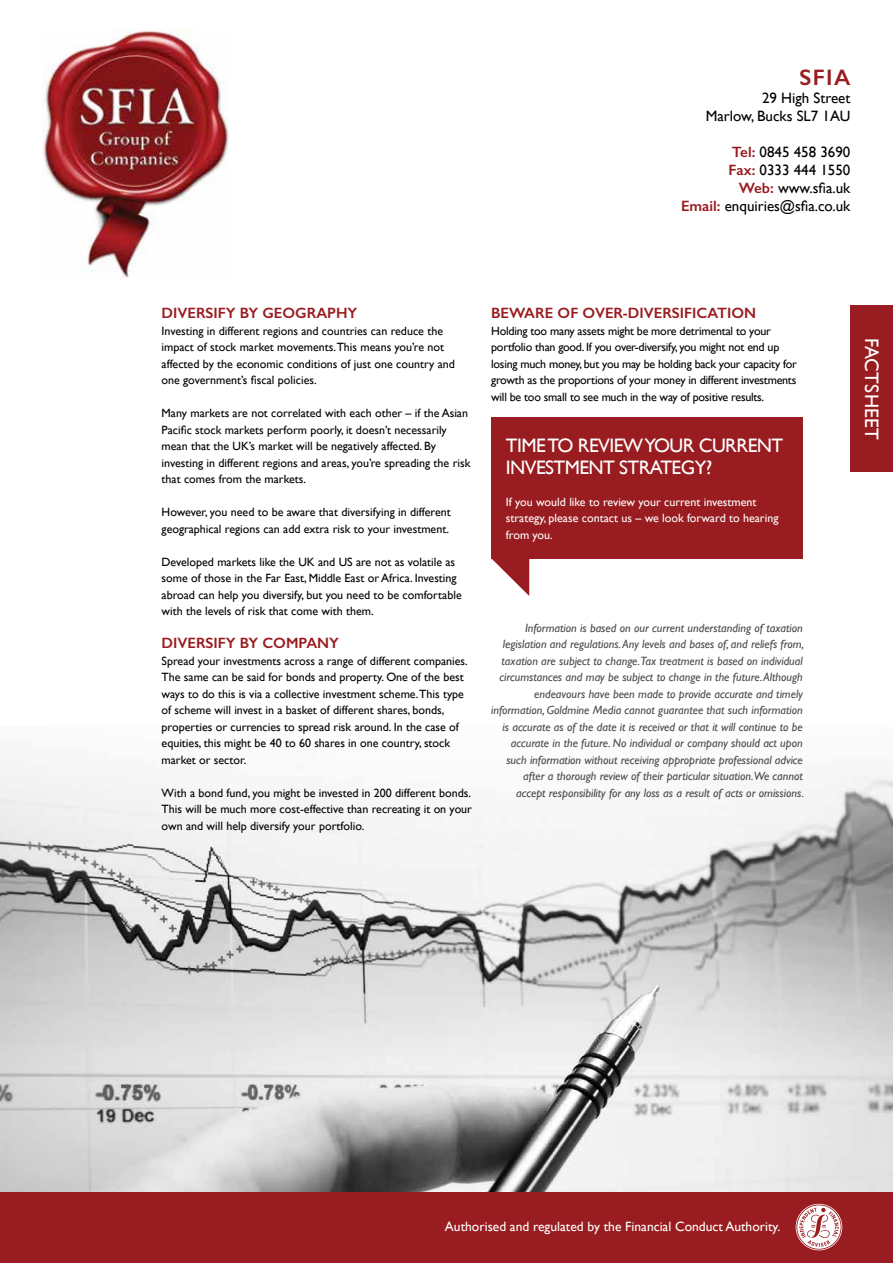
<style>
.page{position:relative;width:893px;height:1263px;background:#fff}
.page>*{position:absolute;margin:0;border:0;box-sizing:border-box;transform-origin:0 0}
.t1{font:600 22.5px "Gill Sans";color:#991c20}
.t2{font:19.5px/22.5px "Gill Sans";letter-spacing:-.03em;color:#fff}
.t3{font:19.5px "Gill Sans";letter-spacing:.01em;color:#fff}
.t4{font:15px/18px "Gill Sans";color:#000;text-align:right}
.t5{font:600 15px "Gill Sans";color:#991c20}
.t6{font:13.5px "Gill Sans";color:#fff}
.t7{font:12px/16.5px "Gill Sans";color:#000}
.t8{font:italic 12px/16.5px "Gill Sans";color:#4a4a4d;text-align:right}
.t9{font:12px/16.5px "Gill Sans";letter-spacing:-.02em;color:#000}
.t10{font:12px/16.5px "Gill Sans";color:#fff}
.s1{font-weight:600;color:#991c20}
</style>
<div class="page">
<img style="left:0;top:770px;width:893px;height:422px">
<div style="left:850px;top:306px;width:43px;height:166px;background:#991c20"></div>
<svg style="left:491px;top:558px;width:38px;height:38px"></svg>
<div style="left:491px;top:417px;width:312px;height:141px;background:#991c20"></div>
<div style="left:0;top:1192px;width:893px;height:71px;background:#991c20"></div>
<img style="left:43px;top:30px;width:186px;height:248px">
<svg style="left:796px;top:1204px;width:46px;height:46px"></svg>
<h1 class="t1" style="left:799px;top:64px;width:52px">SFIA</h1>
<p class="t4" style="left:706px;top:89px;width:146px">29 High Street<br>Marlow, Bucks SL7 1AU</p>
<p class="t4" style="left:681px;top:143px;width:171px"><span class="s1">Tel:</span> 0845 458 3690<br><span class="s1">Fax:</span> 0333 444 1550<br><span class="s1">Web:</span> www.sfia.uk<br><span class="s1">Email:</span> enquiries@sfia.co.uk</p>
<p class="t5" style="left:162px;top:304px;width:197px">DIVERSIFY BY GEOGRAPHY</p>
<p class="t7" style="left:162px;top:322px;width:295px">Investing in different regions and countries can reduce the impact of stock market movements.This means you’re not affected by the economic conditions of just one country and one government’s fiscal policies.</p>
<p class="t7" style="left:162px;top:405px;width:310px">Many markets are not correlated with each other – if the Asian Pacific stock markets perform poorly, it doesn’t necessarily mean that the UK’s market will be negatively affected. By investing in different regions and areas, you’re spreading the risk that comes from the markets.</p>
<p class="t7" style="left:162px;top:504px;width:291px">However, you need to be aware that diversifying in different geographical regions can add extra risk to your investment.</p>
<p class="t7" style="left:162px;top:553px;width:302px">Developed markets like the UK and US are not as volatile as some of those in the Far East, Middle East or Africa. Investing abroad can help you diversify, but you need to be comfortable with the levels of risk that come with them.</p>
<p class="t5" style="left:162px;top:634px;width:179px">DIVERSIFY BY COMPANY</p>
<p class="t7" style="left:162px;top:652px;width:308px">Spread your investments across a range of different companies.<br>The same can be said for bonds and property. One of the best ways to do this is via a collective investment scheme.This type of scheme will invest in a basket of different shares, bonds, properties or currencies to spread risk around. In the case of equities, this might be 40 to 60 shares in one country, stock market or sector.</p>
<p class="t7" style="left:162px;top:784px;width:312px;text-align:justify">With a bond fund, you might be invested in 200 different bonds.<br>This will be much more cost-effective than recreating it on your own and will help diversify your portfolio.</p>
<p class="t5" style="left:491px;top:304px;width:266px">BEWARE OF OVER-DIVERSIFICATION</p>
<p class="t9" style="left:491px;top:322px;width:307px">Holding too many assets might be more detrimental to your portfolio than good. If you over-diversify, you might not end up losing much money, but you may be holding back your capacity for growth as the proportions of your money in different investments will be too small to see much in the way of positive results.</p>
<h2 class="t2" style="left:506px;top:434px;width:279px">TIME TO REVIEW YOUR CURRENT<br>INVESTMENT STRATEGY?</h2>
<p class="t10" style="left:506px;top:493px;width:274px">If you would like to review your current investment strategy, please contact us – we look forward to hearing from you.</p>
<p class="t8" style="left:491px;top:619px;width:314px">Information is based on our current understanding of taxation legislation and regulations. Any levels and bases of, and reliefs from, taxation are subject to change.Tax treatment is based on individual circumstances and may be subject to change in the future. Although endeavours have been made to provide accurate and timely information, Goldmine Media cannot guarantee that such information is accurate as of the date it is received or that it will continue to be accurate in the future. No individual or company should act upon such information without receiving appropriate professional advice after a thorough review of their particular situation.We cannot<br>accept responsibility for any loss as a result of acts or omissions.</p>
<h2 class="t3" style="left:883px;top:338px;width:104px;rotate:90deg">FACTSHEET</h2>
<p class="t6" style="left:445px;top:1218px;width:337px">Authorised and regulated by the Financial Conduct Authority.</p>
</div>
